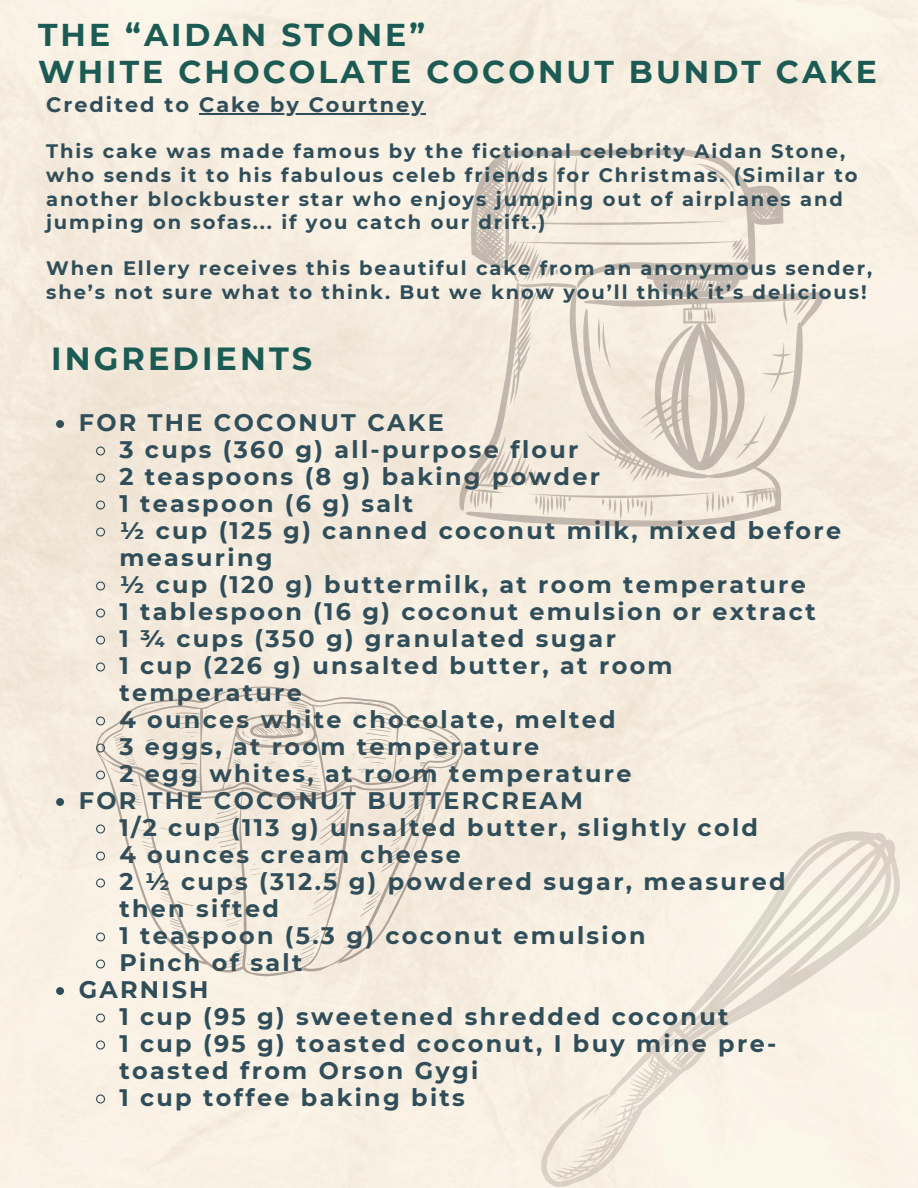
<style>
.page{position:relative;width:918px;height:1188px;background:#fff}
.page>*{position:absolute;margin:0;border:0;box-sizing:border-box;transform-origin:0 0}
.t1{font:700 31.95px "Montserrat";letter-spacing:.095em;color:#1b5b54}
.t2{font:700 31.5px/37.2px "Montserrat";letter-spacing:.095em;color:#1b5b54}
.t3{font:700 23.85px/27px "Montserrat";letter-spacing:.095em;color:#304e5a}
.t4{font:700 20.85px "Montserrat";letter-spacing:.095em;color:#304e5a}
.t5{font:700 19.5px/23.7px "Montserrat";letter-spacing:.095em;color:#304e5a}
</style>
<div class="page">
<svg style="left:56px;top:420px;width:8px;height:8px"></svg>
<svg style="left:95px;top:446px;width:11px;height:10px"></svg>
<svg style="left:95px;top:473px;width:11px;height:10px"></svg>
<svg style="left:95px;top:500px;width:11px;height:10px"></svg>
<svg style="left:95px;top:527px;width:11px;height:10px"></svg>
<svg style="left:95px;top:581px;width:11px;height:10px"></svg>
<svg style="left:95px;top:608px;width:11px;height:10px"></svg>
<svg style="left:95px;top:635px;width:11px;height:10px"></svg>
<svg style="left:95px;top:662px;width:11px;height:10px"></svg>
<svg style="left:56px;top:798px;width:8px;height:8px"></svg>
<svg style="left:56px;top:987px;width:8px;height:8px"></svg>
<svg style="left:95px;top:1013px;width:11px;height:10px"></svg>
<svg style="left:95px;top:1040px;width:11px;height:10px"></svg>
<svg style="left:95px;top:1094px;width:11px;height:10px"></svg>
<svg style="left:541px;top:831px;width:359px;height:356px;background:#f6eee1"></svg>
<svg style="left:459px;top:149px;width:366px;height:378px;background:#ebe2d5"></svg>
<svg style="left:96px;top:686px;width:367px;height:290px;background:#eee5d8"></svg>
<hr style="left:199px;top:113px;width:227px;height:2px;background:#304e5a">
<p class="t2" style="left:38px;top:16px;width:840px">THE “AIDAN STONE”<br>WHITE CHOCOLATE COCONUT BUNDT CAKE</p>
<p class="t4" style="left:46px;top:92px;width:145px">Credited to</p>
<p class="t4" style="left:199px;top:92px;width:226px">Cake by Courtney</p>
<p class="t5" style="left:46px;top:140px;width:801px">This cake was made famous by the fictional celebrity Aidan Stone,</p>
<p class="t5" style="left:46px;top:163px;width:813px">who sends it to his fabulous celeb friends for Christmas. (Similar to another blockbuster star who enjoys jumping out of airplanes and jumping on sofas... if you catch our drift.)</p>
<p class="t5" style="left:46px;top:257px;width:828px">When Ellery receives this beautiful cake from an anonymous sender,</p>
<p class="t5" style="left:46px;top:280px;width:822px">she’s not sure what to think. But we know you’ll think it’s delicious!</p>
<p class="t1" style="left:51px;top:339px;width:263px">INGREDIENTS</p>
<p class="t3" style="left:79px;top:409px;width:367px">FOR THE COCONUT CAKE</p>
<h1 class="t3" style="left:119px;top:436px;width:461px">3 cups (360 g) all-purpose flour</h1>
<p class="t3" style="left:119px;top:463px;width:482px">2 teaspoons (8 g) baking powder</p>
<p class="t3" style="left:119px;top:490px;width:295px">1 teaspoon (6 g) salt</p>
<p class="t3" style="left:119px;top:517px;width:723px">½ cup (125 g) canned coconut milk, mixed before measuring</p>
<p class="t3" style="left:119px;top:571px;width:688px">½ cup (120 g) buttermilk, at room temperature</p>
<h1 class="t3" style="left:119px;top:598px;width:698px">1 tablespoon (16 g) coconut emulsion or extract</h1>
<p class="t3" style="left:119px;top:625px;width:498px">1 ¾ cups (350 g) granulated sugar</p>
<p class="t3" style="left:119px;top:652px;width:555px">1 cup (226 g) unsalted butter, at room temperature</p>
<p class="t3" style="left:119px;top:706px;width:498px">4 ounces white chocolate, melted</p>
<p class="t3" style="left:119px;top:733px;width:422px">3 eggs, at room temperature</p>
<p class="t3" style="left:119px;top:760px;width:514px">2 egg whites, at room temperature</p>
<p class="t3" style="left:79px;top:787px;width:506px">FOR THE COCONUT BUTTERCREAM</p>
<p class="t3" style="left:119px;top:814px;width:640px">1/2 cup (113 g) unsalted butter, slightly cold</p>
<p class="t3" style="left:119px;top:841px;width:343px">4 ounces cream cheese</p>
<p class="t3" style="left:119px;top:868px;width:668px">2 ½ cups (312.5 g) powdered sugar, measured then sifted</p>
<p class="t3" style="left:119px;top:922px;width:528px">1 teaspoon (5.3 g) coconut emulsion</p>
<p class="t3" style="left:119px;top:949px;width:185px">Pinch of salt</p>
<p class="t3" style="left:79px;top:976px;width:131px">GARNISH</p>
<p class="t3" style="left:119px;top:1003px;width:611px">1 cup (95 g) sweetened shredded coconut</p>
<p class="t3" style="left:119px;top:1030px;width:658px">1 cup (95 g) toasted coconut, I buy mine pre&shy;toasted from Orson Gygi</p>
<p class="t3" style="left:119px;top:1084px;width:347px">1 cup toffee baking bits</p>
</div>
